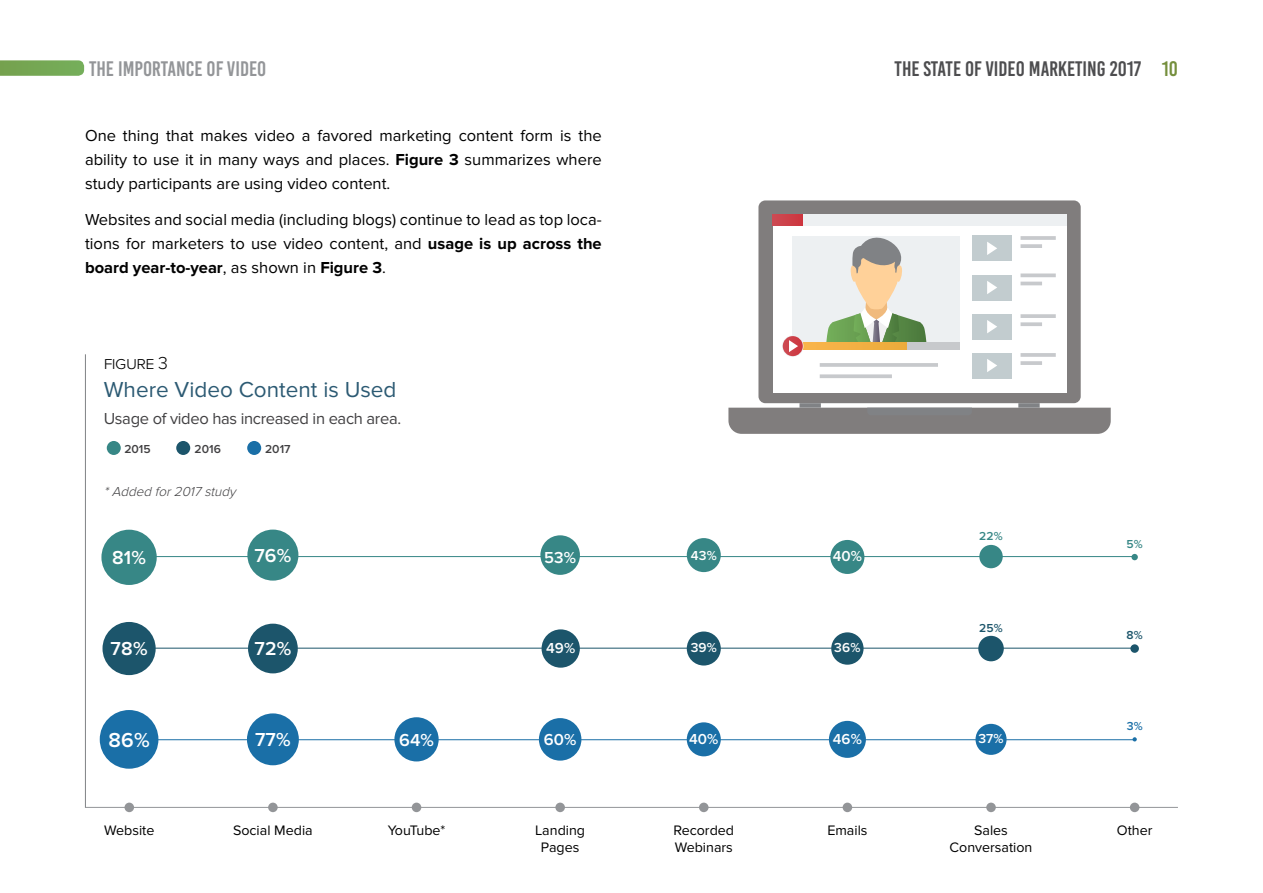
<style>
.page{position:relative;width:1263px;height:893px;background:#fff}
.page>*{position:absolute;margin:0;border:0;box-sizing:border-box;transform-origin:0 0}
.t1{font:22.5px "Proxima Nova";color:#2c5a73}
.t2{font:21px "Bebas Kai";color:#4d4d4f}
.t3{font:21px "Bebas Kai";color:#939598}
.t4{font:600 21px "Proxima Nova";color:#fff}
.t5{font:600 19.5px "Proxima Nova";letter-spacing:.01em;color:#fff}
.t6{font:300 18px "Proxima Nova";letter-spacing:-.03em;color:#000}
.t7{font:600 18px "Proxima Nova";color:#fff}
.t8{font:16.5px/24px "Proxima Nova";color:#000;text-align:justify}
.t9{font:16.5px "Proxima Nova";letter-spacing:-.02em;color:#414042}
.t10{font:600 16.5px "Proxima Nova";color:#fff}
.t11{font:600 15px "Proxima Nova";letter-spacing:.01em;color:#fff}
.t12{font:14.25px/16.5px "Proxima Nova";color:#000;text-align:center}
.t13{font:italic 300 13.5px "Proxima Nova";color:#414042}
.t14{font:600 13.5px "Proxima Nova";letter-spacing:.01em;color:#fff}
.t15{font:600 12px "Proxima Nova";color:#414042}
.t16{font:600 12px "Proxima Nova";color:#378786}
.t17{font:600 12px "Proxima Nova";color:#1c556b}
.t18{font:600 12px "Proxima Nova";color:#1a6fa7}
.s1{color:#758f3d}
.s2{font-weight:700}
</style>
<div class="page">
<svg style="left:0;top:60px;width:84px;height:16px"></svg>
<hr style="left:85px;top:354px;width:1px;height:454px;background:#808285">
<hr style="left:85px;top:807px;width:1093px;height:1px;background:#939598">
<div style="left:105px;top:439px;width:17px;height:17px;background:#378786;border-radius:50%"></div>
<div style="left:104px;top:438px;width:20px;height:20px;border:3px solid #fff;border-radius:50%"></div>
<div style="left:175px;top:439px;width:17px;height:17px;background:#1c556b;border-radius:50%"></div>
<div style="left:173px;top:438px;width:20px;height:20px;border:3px solid #fff;border-radius:50%"></div>
<div style="left:246px;top:439px;width:17px;height:17px;background:#1a6fa7;border-radius:50%"></div>
<div style="left:244px;top:438px;width:20px;height:20px;border:3px solid #fff;border-radius:50%"></div>
<hr style="left:126px;top:648px;width:1010px;height:1px;background:#1c556b">
<hr style="left:126px;top:739px;width:1010px;height:1px;background:#1a6fa7">
<hr style="left:126px;top:556px;width:1010px;height:1px;background:#378786">
<div style="left:125px;top:803px;width:9px;height:9px;background:#939598;border-radius:50%"></div>
<div style="left:268px;top:803px;width:10px;height:9px;background:#939598;border-radius:50%"></div>
<div style="left:555px;top:803px;width:10px;height:9px;background:#939598;border-radius:50%"></div>
<div style="left:986px;top:803px;width:10px;height:9px;background:#939598;border-radius:50%"></div>
<div style="left:699px;top:803px;width:9px;height:9px;background:#939598;border-radius:50%"></div>
<div style="left:1130px;top:803px;width:9px;height:9px;background:#939598;border-radius:50%"></div>
<div style="left:100px;top:710px;width:58px;height:59px;background:#1a6fa7;border-radius:50%"></div>
<div style="left:247px;top:713px;width:52px;height:52px;background:#1a6fa7;border-radius:50%"></div>
<div style="left:394px;top:717px;width:45px;height:44px;background:#1a6fa7;border-radius:50%"></div>
<div style="left:539px;top:718px;width:42px;height:43px;background:#1a6fa7;border-radius:50%"></div>
<div style="left:687px;top:722px;width:34px;height:34px;background:#1a6fa7;border-radius:50%"></div>
<div style="left:829px;top:721px;width:37px;height:37px;background:#1a6fa7;border-radius:50%"></div>
<div style="left:975px;top:724px;width:31px;height:31px;background:#1a6fa7;border-radius:50%"></div>
<svg style="left:1132px;top:737px;width:5px;height:4px"></svg>
<div style="left:101px;top:530px;width:56px;height:55px;background:#378786;border-radius:50%"></div>
<div style="left:830px;top:540px;width:34px;height:34px;background:#378786;border-radius:50%"></div>
<div style="left:687px;top:538px;width:34px;height:34px;background:#378786;border-radius:50%"></div>
<div style="left:1131px;top:554px;width:7px;height:6px;background:#378786;border-radius:50%"></div>
<div style="left:979px;top:545px;width:24px;height:23px;background:#378786;border-radius:50%"></div>
<div style="left:247px;top:530px;width:51px;height:51px;background:#378786;border-radius:50%"></div>
<div style="left:540px;top:535px;width:40px;height:40px;background:#378786;border-radius:50%"></div>
<div style="left:102px;top:622px;width:54px;height:53px;background:#1c556b;border-radius:50%"></div>
<div style="left:687px;top:631px;width:34px;height:34px;background:#1c556b;border-radius:50%"></div>
<div style="left:831px;top:632px;width:32px;height:33px;background:#1c556b;border-radius:50%"></div>
<div style="left:542px;top:629px;width:38px;height:39px;background:#1c556b;border-radius:50%"></div>
<div style="left:1130px;top:644px;width:9px;height:9px;background:#1c556b;border-radius:50%"></div>
<div style="left:978px;top:636px;width:26px;height:25px;background:#1c556b;border-radius:50%"></div>
<div style="left:248px;top:624px;width:50px;height:49px;background:#1c556b;border-radius:50%"></div>
<div style="left:412px;top:803px;width:9px;height:9px;background:#939598;border-radius:50%"></div>
<div style="left:843px;top:803px;width:9px;height:9px;background:#939598;border-radius:50%"></div>
<div style="left:728px;top:408px;width:383px;height:26px;background:#807d7d"></div>
<div style="left:758px;top:200px;width:323px;height:203px;background:#807d7d;border-radius:7px"></div>
<div style="left:773px;top:214px;width:293px;height:179px;background:#fff"></div>
<div style="left:793px;top:236px;width:167px;height:106px;background:#edf0f2"></div>
<div style="left:972px;top:275px;width:40px;height:25px;background:#c2cccf"></div>
<div style="left:972px;top:236px;width:40px;height:25px;background:#c2cccf"></div>
<div style="left:972px;top:314px;width:40px;height:25px;background:#c2cccf"></div>
<svg style="left:987px;top:242px;width:10px;height:13px"></svg>
<svg style="left:987px;top:281px;width:10px;height:13px"></svg>
<svg style="left:987px;top:320px;width:10px;height:13px"></svg>
<div style="left:773px;top:214px;width:30px;height:11px;background:#cd4048"></div>
<svg style="left:826px;top:225px;width:100px;height:117px"></svg>
<div style="left:793px;top:342px;width:167px;height:8px;background:#f3b044"></div>
<svg style="left:782px;top:335px;width:21px;height:22px"></svg>
<svg style="left:783px;top:336px;width:20px;height:20px"></svg>
<svg style="left:789px;top:340px;width:9px;height:12px"></svg>
<div style="left:908px;top:342px;width:52px;height:8px;background:#c7c9cc"></div>
<hr style="left:820px;top:363px;width:118px;height:4px;background:#c7c9cc">
<svg style="left:820px;top:374px;width:72px;height:4px"></svg>
<hr style="left:1020px;top:236px;width:36px;height:4px;background:#cecfd2">
<svg style="left:1020px;top:244px;width:22px;height:4px"></svg>
<svg style="left:1020px;top:273px;width:36px;height:4px"></svg>
<hr style="left:1020px;top:282px;width:22px;height:3px;background:#c7c9cc">
<hr style="left:1020px;top:314px;width:36px;height:4px;background:#c7c9cc">
<svg style="left:1020px;top:322px;width:22px;height:4px"></svg>
<div style="left:972px;top:353px;width:40px;height:25px;background:#c2cccf"></div>
<svg style="left:987px;top:359px;width:10px;height:13px"></svg>
<hr style="left:1020px;top:353px;width:36px;height:4px;background:#c7c9cc">
<hr style="left:1020px;top:361px;width:22px;height:4px;background:#c7c9cc">
<div style="left:803px;top:214px;width:263px;height:11px;background:#edf0f2"></div>
<div style="left:799px;top:403px;width:22px;height:5px;background:#808285"></div>
<div style="left:1018px;top:403px;width:22px;height:5px;background:#808285"></div>
<p class="t3" style="left:89px;top:57px;width:179px">THE IMPORTANCE OF VIDEO</p>
<p class="t2" style="left:895px;top:57px;width:285px">THE STATE OF VIDEO MARKETING 2017 <span class="s1">10</span></p>
<p class="t8" style="left:85px;top:123px;width:518px">One thing that makes video a favored marketing content form is the ability to use it in many ways and places. <span class="s2">Figure 3</span> summarizes where study participants are using video content.</p>
<p class="t8" style="left:85px;top:208px;width:518px">Websites and social media (including blogs) continue to lead as top loca&shy;tions for marketers to use video content, and <span class="s2">usage is up across the board year-to-year</span>, as shown in <span class="s2">Figure 3</span>.</p>
<p class="t6" style="left:104px;top:352px;width:66px">figure 3</p>
<h1 class="t1" style="left:104px;top:377px;width:294px">Where Video Content is Used</h1>
<p class="t9" style="left:104px;top:409px;width:299px">Usage of video has increased in each area.</p>
<p class="t15" style="left:124px;top:442px;width:28px">2015</p>
<p class="t15" style="left:195px;top:442px;width:28px">2016</p>
<p class="t15" style="left:265px;top:442px;width:27px">2017</p>
<p class="t13" style="left:104px;top:484px;width:137px">*Added for2017study</p>
<p class="t5" style="left:254px;top:544px;width:39px">76%</p>
<p class="t10" style="left:544px;top:548px;width:34px">53%</p>
<p class="t5" style="left:112px;top:546px;width:35px">81%</p>
<p class="t14" style="left:691px;top:547px;width:27px">43%</p>
<p class="t11" style="left:833px;top:548px;width:31px">40%</p>
<p class="t5" style="left:111px;top:637px;width:38px">78%</p>
<p class="t11" style="left:546px;top:639px;width:31px">49%</p>
<p class="t14" style="left:691px;top:640px;width:28px">39%</p>
<p class="t14" style="left:834px;top:640px;width:28px">36%</p>
<p class="t5" style="left:254px;top:637px;width:38px">72%</p>
<p class="t16" style="left:979px;top:529px;width:25px">22%</p>
<p class="t17" style="left:979px;top:621px;width:25px">25%</p>
<p class="t4" style="left:108px;top:728px;width:43px">86%</p>
<p class="t5" style="left:255px;top:728px;width:37px">77%</p>
<p class="t7" style="left:399px;top:730px;width:37px">64%</p>
<p class="t10" style="left:544px;top:730px;width:34px">60%</p>
<p class="t11" style="left:689px;top:730px;width:31px">40%</p>
<p class="t11" style="left:833px;top:730px;width:31px">46%</p>
<p class="t14" style="left:978px;top:730px;width:27px">37%</p>
<p class="t16" style="left:1126px;top:537px;width:18px">5%</p>
<p class="t17" style="left:1126px;top:628px;width:18px">8%</p>
<p class="t18" style="left:1127px;top:719px;width:17px">3%</p>
<p class="t12" style="left:673px;top:822px;width:62px;text-align:left">Recorded<br>Webinars</p>
<p class="t12" style="left:1117px;top:822px;width:37px">Other</p>
<p class="t12" style="left:104px;top:822px;width:52px">Website</p>
<p class="t12" style="left:233px;top:822px;width:81px">Social Media</p>
<p class="t12" style="left:535px;top:822px;width:51px">Landing<br>Pages</p>
<p class="t12" style="left:949px;top:822px;width:84px">Sales<br>Conversation</p>
<p class="t12" style="left:388px;top:822px;width:59px">YouTube*</p>
<p class="t12" style="left:827px;top:822px;width:42px">Emails</p>
</div>
